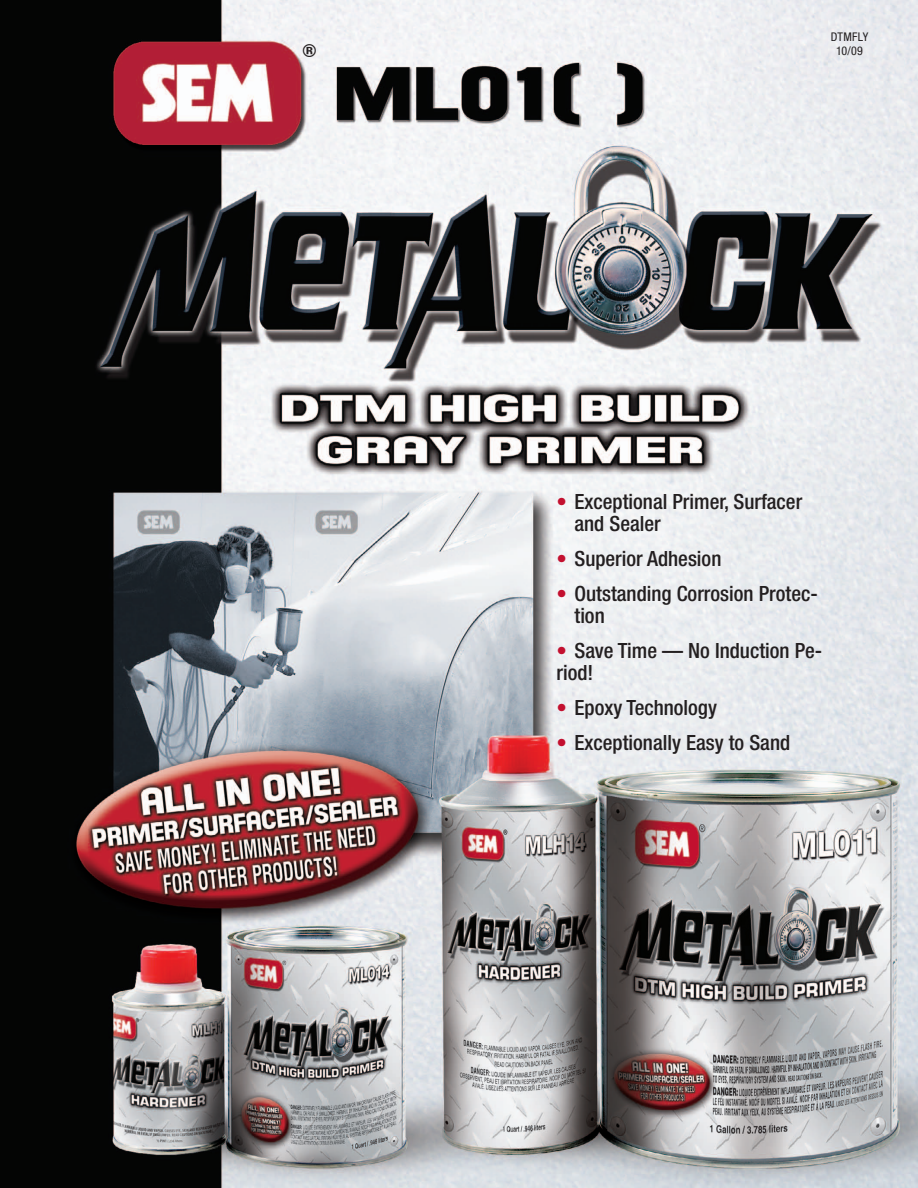
<style>
.page{position:relative;width:918px;height:1188px;background:#fff}
.page>*{position:absolute;margin:0;border:0;box-sizing:border-box;transform-origin:0 0}
.t1{font:500 condensed 21px/22.5px "Helvetica Neue LT Std";color:#231f20}
.t2{font:700 18px "Helvetica";color:#231f20}
.t3{font:condensed 12px/13.5px "Helvetica Neue LT Std";letter-spacing:.025em;color:#231f20;text-align:center}
.s1{color:#c3102f}
</style>
<div class="page">
<img style="left:0;top:0;width:918px;height:1188px">
<p class="t2" style="left:303px;top:36px;width:15px">®</p>
<p class="t3" style="left:831px;top:30px;width:39px">DTMFLY<br>10/09</p>
<p class="t1" style="left:574px;top:490px;width:229px;text-indent:-18px"><span class="s1">•</span> Exceptional Primer, Surfacer and Sealer</p>
<p class="t1" style="left:556px;top:547px;width:166px"><span class="s1">•</span> Superior Adhesion</p>
<p class="t1" style="left:574px;top:582px;width:245px;text-indent:-18px"><span class="s1">•</span> Outstanding Corrosion Protec&shy;tion</p>
<p class="t1" style="left:556px;top:639px;width:267px"><span class="s1">•</span> Save Time — No Induction Pe&shy;riod!</p>
<p class="t1" style="left:556px;top:696px;width:162px"><span class="s1">•</span> Epoxy Technology</p>
<p class="t1" style="left:556px;top:731px;width:235px"><span class="s1">•</span> Exceptionally Easy to Sand</p>
</div>
